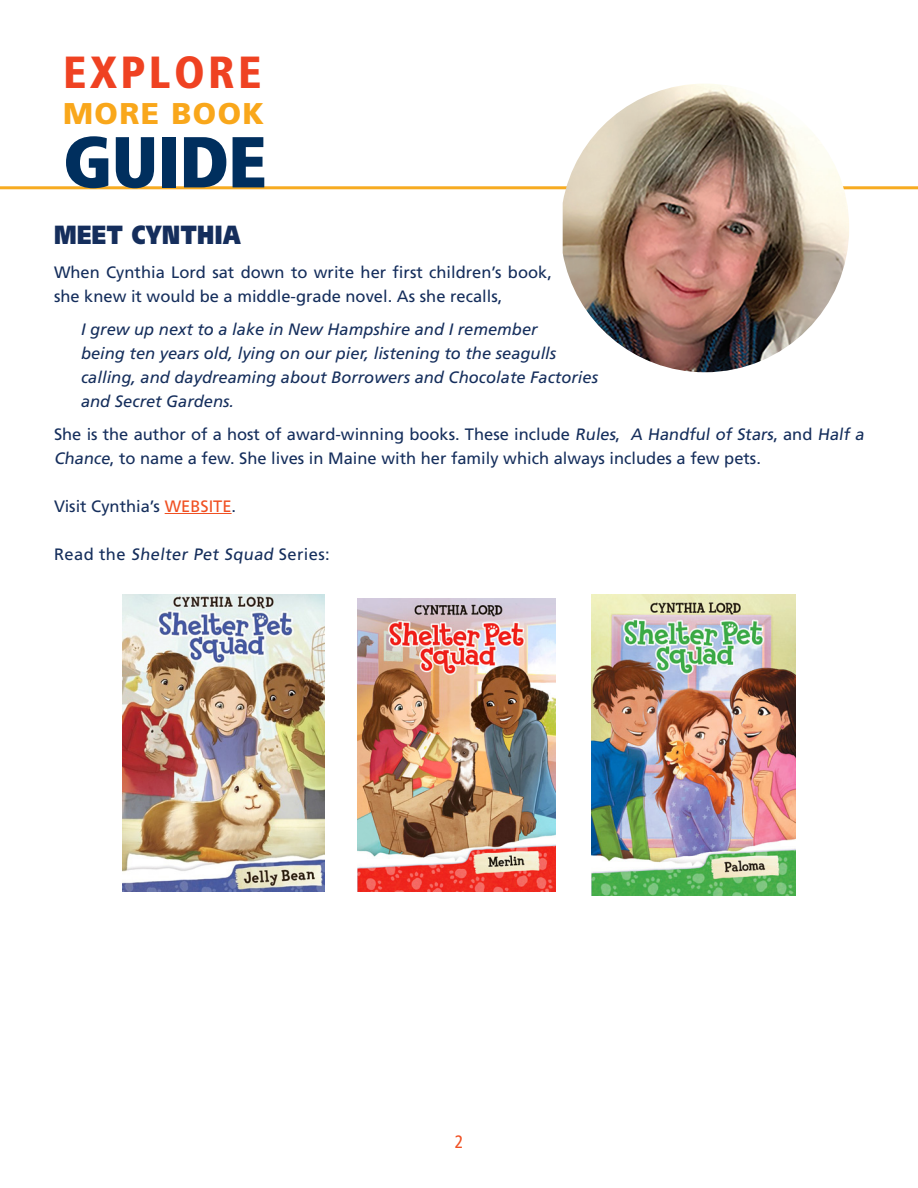
<style>
.page{position:relative;width:918px;height:1188px;background:#fff}
.page>*{position:absolute;margin:0;border:0;box-sizing:border-box;transform-origin:0 0}
.t1{font:900 condensed 72px "Frutiger";letter-spacing:-.01em;color:#002f5e}
.t2{font:900 condensed 45px "Frutiger";letter-spacing:.075em;color:#ef4222}
.t3{font:900 30px "Frutiger";letter-spacing:.05em;color:#f9a71b}
.t4{font:900 26.25px "Frutiger";letter-spacing:.025em;color:#152e5c;scale:.8 1}
.t5{font:condensed 18px "Frutiger";color:#f05022}
.t6{font:16.5px/24px "Frutiger";color:#152e5c}
.t7{font:italic 16.5px/24px "Frutiger";color:#152e5c}
.s1{color:#f05022}
</style>
<div class="page">
<hr style="left:165px;top:513px;width:67px;height:1px;background:#f05022">
<hr style="left:0;top:186px;width:918px;height:3px;background:#f7ab20">
<img style="left:563px;top:84px;width:286px;height:288px">
<img style="left:357px;top:598px;width:199px;height:293px">
<img style="left:591px;top:594px;width:204px;height:301px">
<img style="left:123px;top:594px;width:202px;height:297px">
<p class="t2" style="left:63px;top:46px;width:200px">EXPLORE</p>
<p class="t3" style="left:63px;top:96px;width:203px">MORE BOOK</p>
<p class="t1" style="left:63px;top:118px;width:205px">GUIDE</p>
<p class="t4" style="left:54px;top:219px;width:235px">MEET CYNTHIA</p>
<p class="t6" style="left:54px;top:260px;width:500px">When Cynthia Lord sat down to write her first children’s book, she knew it would be a middle-grade novel. As she recalls,</p>
<p class="t7" style="left:81px;top:317px;width:519px">I grew up next to a lake in New Hampshire and I remember<br>being ten years old, lying on our pier, listening to the seagulls calling, and daydreaming about Borrowers and Chocolate Factories and Secret Gardens.</p>
<p class="t6" style="left:54px;top:422px;width:814px">She is the author of a host of award-winning books. These include Rules, A Handful of Stars, and Half a<br>Chance, to name a few. She lives in Maine with her family which always includes a few pets.</p>
<p class="t6" style="left:54px;top:494px;width:184px">Visit Cynthia’s <span class="s1">WEBSITE</span>.</p>
<p class="t6" style="left:54px;top:542px;width:277px">Rea d t h e Shelter Pet Squad Se r i es :</p>
<p class="t5" style="left:455px;top:1131px;width:10px">2</p>
</div>
